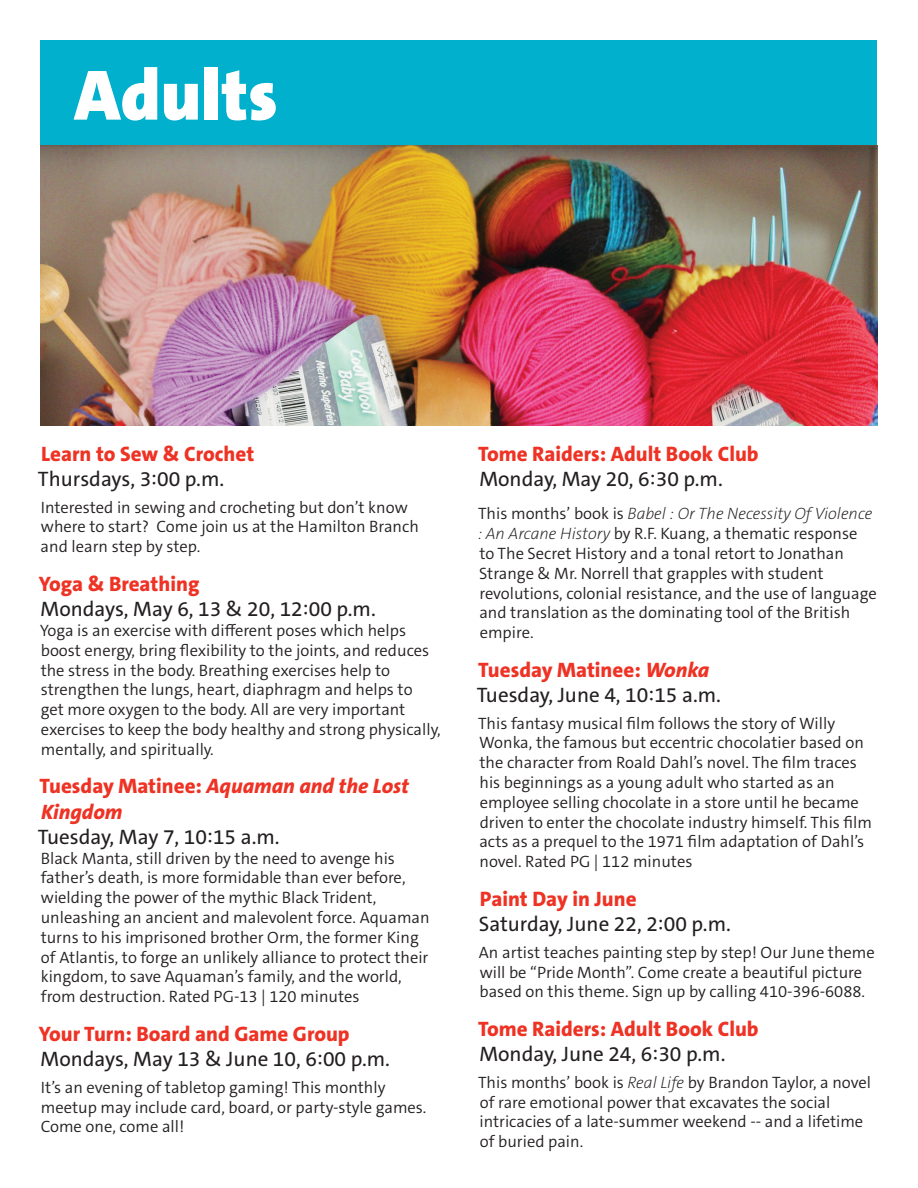
<style>
.page{position:relative;width:918px;height:1188px;background:#fff}
.page>*{position:absolute;margin:0;border:0;box-sizing:border-box;transform-origin:0 0}
.t1{font:900 72px "The Sans C5";color:#fff}
.Date___Time{font:21px "The Sans C5";color:#231f20}
.Program_Name{font:800 21px "The Sans C5";color:#ee3224}
.Program_Name-2{font:italic 800 21px/25.2px "The Sans C5";color:#ee3224}
.Description{font:300 16.5px/19.8px "The Sans C5";color:#231f20}
.Program_Name-3{font:300 16.5px/19.8px "The Sans C5";color:#231f20}
.s1{font-style:normal}
.s2{font-weight:200;font-style:italic}
.s3{font-style:italic}
</style>
<div class="page">
<div style="left:40px;top:40px;width:838px;height:106px;background:#00b0cd"></div>
<img style="left:40px;top:146px;width:838px;height:280px">
<p class="t1" style="left:74px;top:49px;width:205px">Adults</p>
<p class="Program_Name" style="left:41px;top:440px;width:215px">Learn to Sew &amp; Crochet</p>
<p class="Date___Time" style="left:38px;top:466px;width:188px">Thursdays, 3:00 p.m.</p>
<p class="Description" style="left:41px;top:497px;width:380px">Interested in sewing and crocheting but don’t know where to start? Come join us at the Hamilton Branch and learn step by step.</p>
<p class="Program_Name" style="left:39px;top:570px;width:162px">Yoga &amp; Breathing</p>
<p class="Date___Time" style="left:41px;top:596px;width:337px">Mondays, May 6, 13 &amp; 20, 12:00 p.m.</p>
<p class="Description" style="left:40px;top:621px;width:402px">Yoga is an exercise with different poses which helps boost energy, bring flexibility to the joints, and reduces the stress in the body. Breathing exercises help to strengthen the lungs, heart, diaphragm and helps to<br>get more oxygen to the body. All are very important exercises to keep the body healthy and strong physically, mentally, and spiritually.</p>
<p class="Program_Name-2" style="left:39px;top:774px;width:371px"><span class="s1">Tuesday Matinee:</span> Aquaman and the Lost<br>Kingdom</p>
<p class="Date___Time" style="left:38px;top:823px;width:243px">Tuesday, May 7, 10:15 a.m.</p>
<p class="Description" style="left:41px;top:848px;width:391px">Black Manta, still driven by the need to avenge his father’s death, is more formidable than ever before, wielding the power of the mythic Black Trident, unleashing an ancient and malevolent force. Aquaman turns to his imprisoned brother Orm, the former King of Atlantis, to forge an unlikely alliance to protect their kingdom, to save Aquaman’s family, and the world, from destruction. Rated PG-13 | 120 minutes</p>
<p class="Program_Name" style="left:39px;top:1020px;width:312px">Your Turn: Board and Game Group</p>
<p class="Date___Time" style="left:41px;top:1046px;width:351px">Mondays, May 13 &amp; June 10, 6:00 p.m.</p>
<p class="Description" style="left:41px;top:1077px;width:387px">It’s an evening of tabletop gaming! This monthly meetup may include card, board, or party-style games.<br>Come one, come all!</p>
<p class="Program_Name" style="left:478px;top:440px;width:282px">Tome Raiders: Adult Book Club</p>
<p class="Date___Time" style="left:479px;top:466px;width:245px">Monday, May 20, 6:30 p.m.</p>
<p class="Program_Name-3" style="left:478px;top:504px;width:400px">This months’ book is <span class="s2">Babel : Or The Necessity Of Violence : An Arcane History</span> by R.F. Kuang, a thematic response<br>to The Secret History and a tonal retort to Jonathan Strange &amp; Mr. Norrell that grapples with student revolutions, colonial resistance, and the use of language and translation as the dominating tool of the British empire.</p>
<p class="Program_Name" style="left:478px;top:656px;width:233px">Tuesday Matinee: <span class="s3">Wonka</span></p>
<p class="Date___Time" style="left:477px;top:682px;width:246px">Tuesday, June 4, 10:15 a.m.</p>
<p class="Description" style="left:478px;top:713px;width:396px">This fantasy musical film follows the story of Willy Wonka, the famous but eccentric chocolatier based on the character from Roald Dahl’s novel. The film traces his beginnings as a young adult who started as an employee selling chocolate in a store until he became driven to enter the chocolate industry himself. This film acts as a prequel to the 1971 film adaptation of Dahl’s novel. Rated PG | 112 minutes</p>
<p class="Program_Name" style="left:480px;top:885px;width:158px">Paint Day in June</p>
<p class="Date___Time" style="left:479px;top:911px;width:254px">Saturday, June 22, 2:00 p.m.</p>
<p class="Description" style="left:479px;top:942px;width:397px">An artist teaches painting step by step! Our June theme will be “Pride Month”. Come create a beautiful picture based on this theme. Sign up by calling 410-396-6088.</p>
<p class="Program_Name" style="left:478px;top:1015px;width:282px">Tome Raiders: Adult Book Club</p>
<p class="Date___Time" style="left:479px;top:1041px;width:248px">Monday, June 24, 6:30 p.m.</p>
<p class="Description" style="left:478px;top:1072px;width:394px">This months’ book is <span class="s2">Real Life</span> by Brandon Taylor, a novel of rare emotional power that excavates the social intricacies of a late-summer weekend -- and a lifetime of buried pain.</p>
</div>
